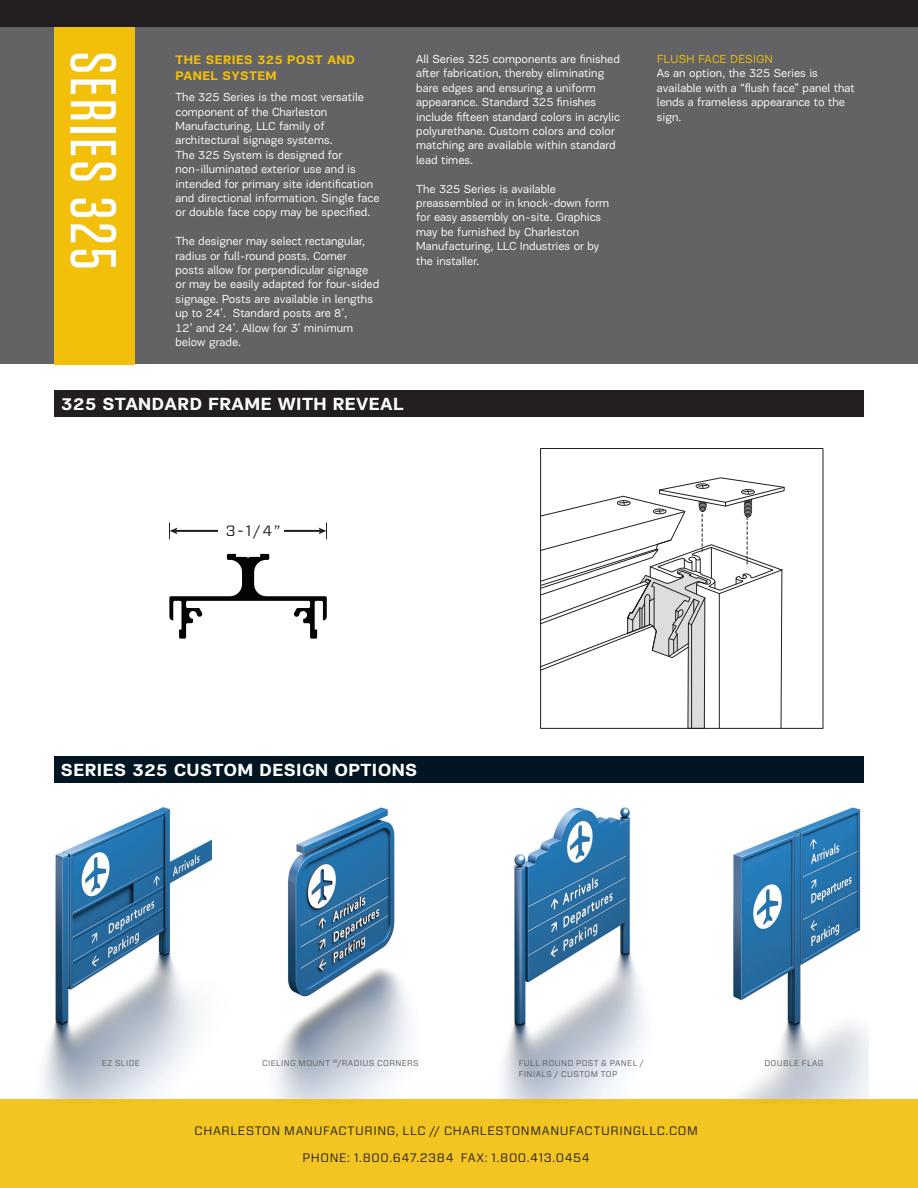
<style>
.page{position:relative;width:918px;height:1188px;background:#fff}
.page>*{position:absolute;margin:0;border:0;box-sizing:border-box;transform-origin:0 0}
.t1{font:500 64.5px "Tungsten";letter-spacing:.05em;color:#fff}
.t2{font:700 18px "PF Encore Sans Pro";letter-spacing:.02em;color:#fff}
.t3{font:15px "Forza";color:#231f20}
.t4{font:700 12.75px/16.5px "PF Encore Sans Pro";letter-spacing:.03em;color:#f2bf0a}
.t5{font:12.15px "Forza";letter-spacing:.05em;color:#231f20}
.t6{font:12px/14.4px "PF Encore Sans Pro";color:#fff}
.t7{font:12px "PF Encore Sans Pro";letter-spacing:.03em;color:#f2bf0a}
.t8{font:8.25px/10.5px "Forza";letter-spacing:.05em;color:#5a5a5d}
</style>
<div class="page">
<img style="left:43px;top:807px;width:825px;height:292px">
<div style="left:0;top:0;width:918px;height:364px;background:#636366"></div>
<div style="left:54px;top:23px;width:81px;height:341px;background:#f2bf0a"></div>
<div style="left:54px;top:390px;width:810px;height:27px;background:#231f20"></div>
<div style="left:54px;top:756px;width:810px;height:27px;background:#011622"></div>
<div style="left:0;top:1099px;width:918px;height:89px;background:#f3c522"></div>
<div style="left:0;top:0;width:918px;height:27px;background:#231f20"></div>
<svg style="left:539px;top:477px;width:246px;height:252px"></svg>
<svg style="left:169px;top:554px;width:158px;height:85px"></svg>
<hr style="left:175px;top:530px;width:145px;height:2px;background:#231f20">
<svg style="left:169px;top:523px;width:9px;height:16px"></svg>
<svg style="left:318px;top:523px;width:9px;height:16px"></svg>
<div style="left:218px;top:518px;width:66px;height:26px;background:#fff"></div>
<h1 class="t1" style="left:127px;top:51px;width:220px;rotate:90deg">SERIES 325</h1>
<p class="t4" style="left:176px;top:51px;width:181px">THE SERIES 325 POST AND<br>PANEL SYSTEM</p>
<p class="t6" style="left:176px;top:90px;width:206px">The 325 Series is the most versatile component of the Charleston Manufacturing, LLC family of architectural signage systems.<br>The 325 System is designed for non-illuminated exterior use and is intended for primary site identification and directional information. Single face or double face copy may be specified.</p>
<p class="t6" style="left:176px;top:234px;width:205px">The designer may select rectangular, radius or full-round posts. Corner<br>posts allow for perpendicular signage or may be easily adapted for four-sided signage. Posts are available in lengths up to 24’. Standard posts are 8’,<br>12’ and 24’. Allow for 3’ minimum below grade.</p>
<p class="t6" style="left:416px;top:52px;width:205px">All Series 325 components are finished after fabrication, thereby eliminating bare edges and ensuring a uniform appearance. Standard 325 finishes include fifteen standard colors in acrylic polyurethane. Custom colors and color matching are available within standard lead times.</p>
<p class="t6" style="left:416px;top:181px;width:194px">The 325 Series is available preassembled or in knock-down form for easy assembly on-site. Graphics may be furnished by Charleston<br>Manufacturing, LLC Industries or by the installer.</p>
<h2 class="t2" style="left:61px;top:392px;width:344px">325 STANDARD FRAME WITH REVEAL</h2>
<p class="t7" style="left:657px;top:52px;width:117px">FLUSH FACE DESIGN</p>
<p class="t6" style="left:657px;top:66px;width:199px">As an option, the 325 Series is available with a “flush face” panel that lends a frameless appearance to the sign.</p>
<p class="t3" style="left:226px;top:520px;width:56px">3-1/4”</p>
<h2 class="t2" style="left:61px;top:758px;width:358px">SERIES 325 CUSTOM DESIGN OPTIONS</h2>
<p class="t8" style="left:102px;top:1058px;width:40px">EZ SLIDE</p>
<p class="t8" style="left:262px;top:1058px;width:158px">CIELING MOUNT <sup>W</sup>/RADIUS CORNERS</p>
<p class="t8" style="left:519px;top:1058px;width:127px">FULL ROUND POST &amp; PANEL /<br>FINIALS / CUSTOM TOP</p>
<p class="t8" style="left:764px;top:1058px;width:61px">DOUBLE FLAG</p>
<p class="t5" style="left:195px;top:1122px;width:505px">CHARLESTON MANUFACTURING, LLC // CHARLESTONMANUFACTURINGLLC.COM</p>
<p class="t5" style="left:303px;top:1149px;width:289px">PHONE: 1.800.647.2384 FAX: 1.800.413.0454</p>
</div>
